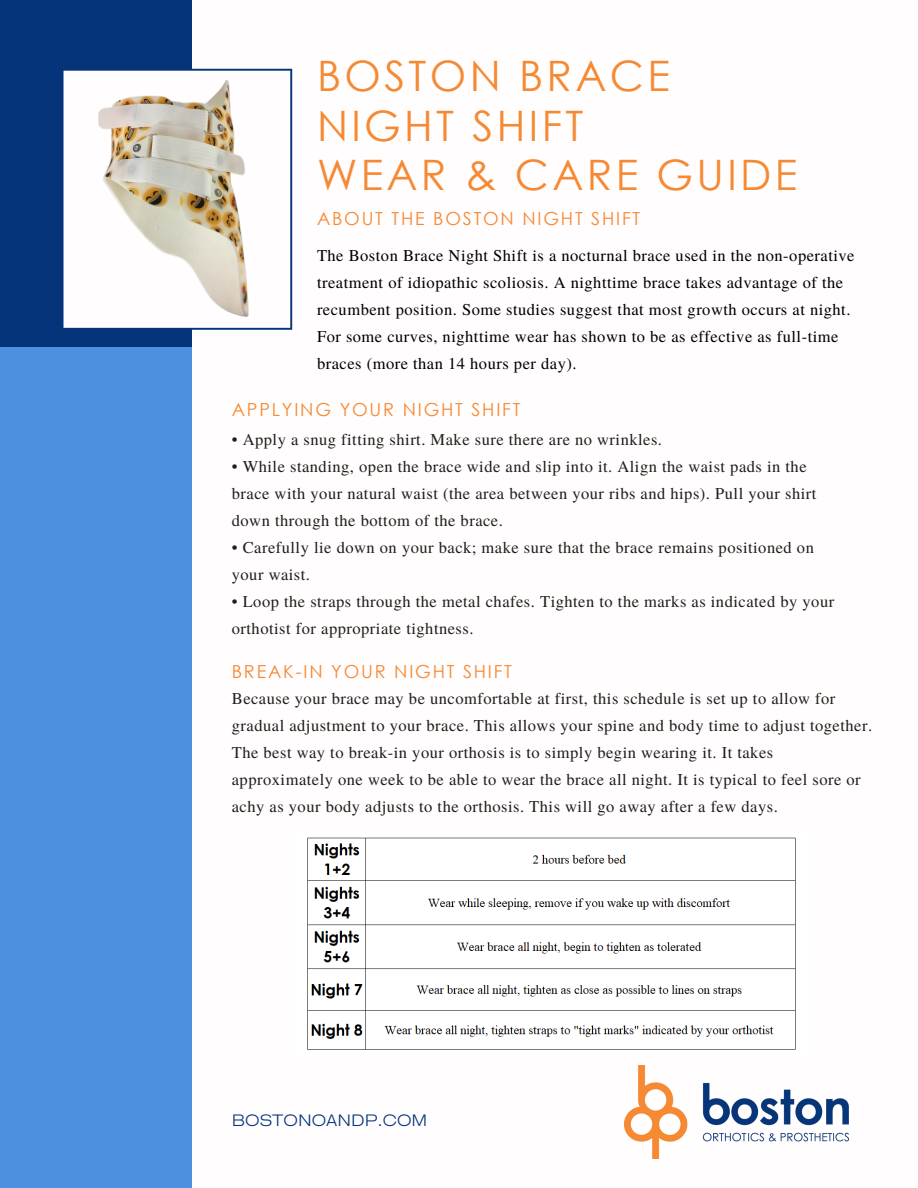
<style>
.page{position:relative;width:918px;height:1188px;background:#fff}
.page>*{position:absolute;margin:0;border:0;box-sizing:border-box;transform-origin:0 0}
.t1{font:42px/49.5px "Century Gothic";letter-spacing:.08em;color:#f68933}
.t2{font:18px "Century Gothic";letter-spacing:.1em;color:#f68933}
.t3{font:16.5px/27px "Te X Gyre Termes";letter-spacing:.03em;color:#241d19}
.t4{font:16.5px/27px "Te X Gyre Termes";letter-spacing:.03em;color:#000}
.t5{font:15.45px "HK Gothic";color:#05347a}
</style>
<div class="page">
<img style="left:625px;top:1065px;width:224px;height:94px">
<div style="left:0;top:0;width:192px;height:348px;background:#05347a"></div>
<div style="left:0;top:347px;width:192px;height:841px;background:#4d90df"></div>
<div style="left:63px;top:70px;width:228px;height:259px;background:#fffdfd"></div>
<hr style="left:62px;top:71px;width:2px;height:257px;background:#05347a">
<hr style="left:290px;top:71px;width:2px;height:257px;background:#05347a">
<hr style="left:64px;top:328px;width:226px;height:2px;background:#05347a">
<hr style="left:64px;top:69px;width:226px;height:2px;background:#05347a">
<img style="left:98px;top:79px;width:151px;height:238px">
<img style="left:307px;top:837px;width:489px;height:213px">
<h1 class="t1" style="left:317px;top:50px;width:482px">BOSTON BRACE<br>NIGHT SHIFT<br>WEAR &amp; CARE GUIDE</h1>
<p class="t2" style="left:317px;top:207px;width:325px">ABOUT THE BOSTON NIGHT SHIFT</p>
<p class="t4" style="left:317px;top:241px;width:539px">The Boston Brace Night Shift is a nocturnal brace used in the non-operative treatment of idiopathic scoliosis. A nighttime brace takes advantage of the recumbent position. Some studies suggest that most growth occurs at night.<br>For some curves, nighttime wear has shown to be as effective as full-time braces (more than 14 hours per day).</p>
<p class="t2" style="left:232px;top:398px;width:290px">APPLYING YOUR NIGHT SHIFT</p>
<p class="t3" style="left:232px;top:425px;width:432px">• Apply a snug fitting shirt. Make sure there are no wrinkles.</p>
<p class="t3" style="left:232px;top:452px;width:586px">• While standing, open the brace wide and slip into it. Align the waist pads in the brace with your natural waist (the area between your ribs and hips). Pull your shirt down through the bottom of the brace.</p>
<p class="t3" style="left:232px;top:533px;width:584px">• Carefully lie down on your back; make sure that the brace remains positioned on your waist.</p>
<p class="t3" style="left:232px;top:587px;width:604px">• Loop the straps through the metal chafes. Tighten to the marks as indicated by your orthotist for appropriate tightness.</p>
<p class="t2" style="left:232px;top:660px;width:282px">BREAK-IN YOUR NIGHT SHIFT</p>
<p class="t3" style="left:232px;top:684px;width:642px">Because your brace may be uncomfortable at first, this schedule is set up to allow for gradual adjustment to your brace. This allows your spine and body time to adjust together.<br>The best way to break-in your orthosis is to simply begin wearing it. It takes approximately one week to be able to wear the brace all night. It is typical to feel sore or achy as your body adjusts to the orthosis. This will go away after a few days.</p>
<p class="t5" style="left:232px;top:1112px;width:197px">BOSTONOANDP.COM</p>
</div>
